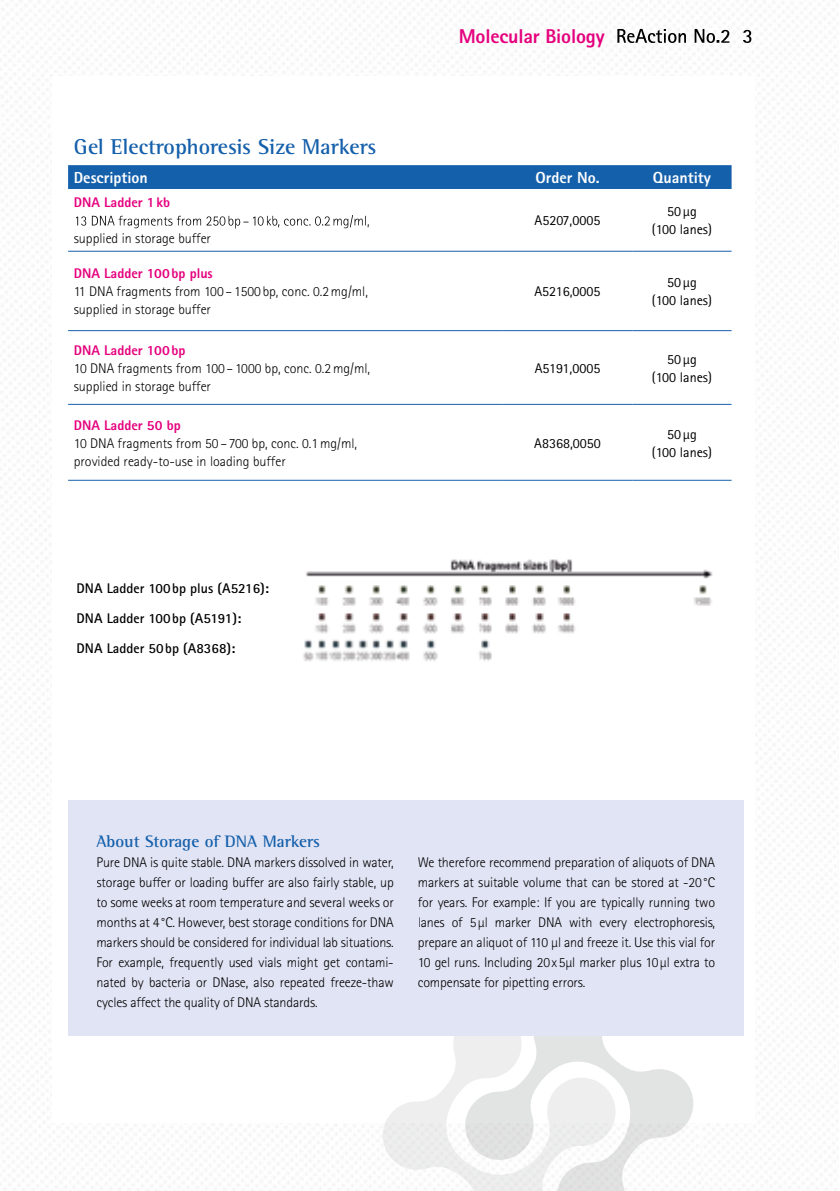
<style>
.page{position:relative;width:840px;height:1191px;background:#fff}
.page>*{position:absolute;margin:0;border:0;box-sizing:border-box;transform-origin:0 0}
.t1{font:700 22px "Rotis Semi Serif";color:#1560ab}
.t2{font:800 20px "Rotis Sans Serif";letter-spacing:-.01em;color:#e5007d}
.t3{font:700 17px "Rotis Semi Serif";color:#1560ab}
.t4{font:800 16px "Rotis Sans Serif";color:#fff}
.t5{font:300 14px/20px "Rotis Sans Serif";color:#000}
.t6{font:14px/18px "Rotis Sans Serif";color:#000;text-align:center}
.t7{font:700 14px/30px "Rotis Sans Serif";color:#000}
.t8{font:800 14px "Rotis Sans Serif";color:#e5007d}
</style>
<div class="page">
<img style="left:613px;top:1123px;width:73px;height:68px">
<img style="left:381px;top:1123px;width:232px;height:68px">
<svg style="left:385px;top:1036px;width:308px;height:87px"></svg>
<img style="left:617px;top:29px;width:112px;height:14px">
<svg style="left:742px;top:30px;width:10px;height:13px"></svg>
<div style="left:68px;top:165px;width:663px;height:24px;background:#1560ab"></div>
<hr style="left:68px;top:251px;width:434px;height:1px;background:#1560ab">
<hr style="left:502px;top:251px;width:130px;height:1px;background:#1560ab">
<hr style="left:632px;top:251px;width:99px;height:1px;background:#1560ab">
<hr style="left:68px;top:330px;width:434px;height:1px;background:#1560ab">
<hr style="left:502px;top:330px;width:130px;height:1px;background:#1560ab">
<hr style="left:632px;top:330px;width:99px;height:1px;background:#1560ab">
<hr style="left:68px;top:404px;width:434px;height:1px;background:#1560ab">
<hr style="left:502px;top:404px;width:130px;height:1px;background:#1560ab">
<hr style="left:632px;top:404px;width:99px;height:1px;background:#1560ab">
<hr style="left:68px;top:480px;width:434px;height:1px;background:#1560ab">
<hr style="left:502px;top:480px;width:130px;height:1px;background:#1560ab">
<hr style="left:632px;top:480px;width:99px;height:1px;background:#1560ab">
<svg style="left:92px;top:215px;width:277px;height:13px"></svg>
<svg style="left:76px;top:216px;width:105px;height:12px"></svg>
<div style="left:68px;top:800px;width:675px;height:236px;background:#e1e4f4"></div>
<img style="left:303px;top:559px;width:410px;height:103px">
<h2 class="t2" style="left:458px;top:23px;width:147px">Molecular Biology</h2>
<h1 class="t1" style="left:74px;top:133px;width:304px">Gel Electrophoresis Size Markers</h1>
<p class="t4" style="left:74px;top:168px;width:76px">Description</p>
<p class="t4" style="left:535px;top:168px;width:66px">Order No.</p>
<p class="t4" style="left:652px;top:168px;width:60px">Quantity</p>
<p class="t8" style="left:74px;top:194px;width:98px">DNA Ladder 1 kb</p>
<p class="t5" style="left:74px;top:229px;width:139px">supplied in storage buffer</p>
<p class="t6" style="left:534px;top:211px;width:67px">A5207,0005</p>
<p class="t6" style="left:651px;top:202px;width:62px">50 µg<br>(100 lanes)</p>
<p class="t8" style="left:74px;top:265px;width:140px">DNA Ladder 100 bp plus</p>
<p class="t5" style="left:74px;top:283px;width:295px;line-height:18px">11 DNA fragments from 100 – 1500 bp, conc. 0.2 mg/ml, supplied in storage buffer</p>
<p class="t6" style="left:534px;top:282px;width:68px">A5216,0005</p>
<p class="t6" style="left:651px;top:273px;width:62px">50 µg<br>(100 lanes)</p>
<p class="t8" style="left:74px;top:341px;width:113px">DNA Ladder 100 bp</p>
<p class="t5" style="left:74px;top:359px;width:298px;line-height:18px">10 DNA fragments from 100 – 1000 bp, conc. 0.2 mg/ml, supplied in storage buffer</p>
<p class="t6" style="left:534px;top:359px;width:67px">A5191,0005</p>
<p class="t6" style="left:651px;top:350px;width:62px">50 µg<br>(100 lanes)</p>
<p class="t8" style="left:74px;top:416px;width:108px">DNA Ladder 50 bp</p>
<p class="t5" style="left:74px;top:434px;width:285px;line-height:18px">10 DNA fragments from 50 – 700 bp, conc. 0.1 mg/ml, provided ready-to-use in loading buffer</p>
<p class="t6" style="left:534px;top:434px;width:68px">A8368,0050</p>
<p class="t6" style="left:651px;top:425px;width:62px">50 µg<br>(100 lanes)</p>
<p class="t7" style="left:77px;top:573px;width:194px">DNA Ladder 100 bp plus (A5216):<br>DNA Ladder 100 bp (A5191):<br>DNA Ladder 50 bp (A8368):</p>
<p class="t3" style="left:96px;top:831px;width:225px">About Storage of DNA Markers</p>
<p class="t5" style="left:96px;top:852px;width:299px;text-align:justify">Pure DNA is quite stable. DNA markers dissolved in water, storage buffer or loading buffer are also fairly stable, up to some weeks at room temperature and several weeks or months at 4 °C. However, best storage conditions for DNA markers should be considered for individual lab situations.<br>For example, frequently used vials might get contami&shy;nated by bacteria or DNase, also repeated freeze-thaw cycles affect the quality of DNA standards.</p>
<p class="t5" style="left:417px;top:852px;width:299px;text-align:justify">We therefore recommend preparation of aliquots of DNA markers at suitable volume that can be stored at -20 °C for years. For example: If you are typically running two lanes of 5 µl marker DNA with every electrophoresis, prepare an aliquot of 110 µl and freeze it. Use this vial for 10 gel runs. Including 20 x 5µl marker plus 10 µl extra to compensate for pipetting errors.</p>
</div>
